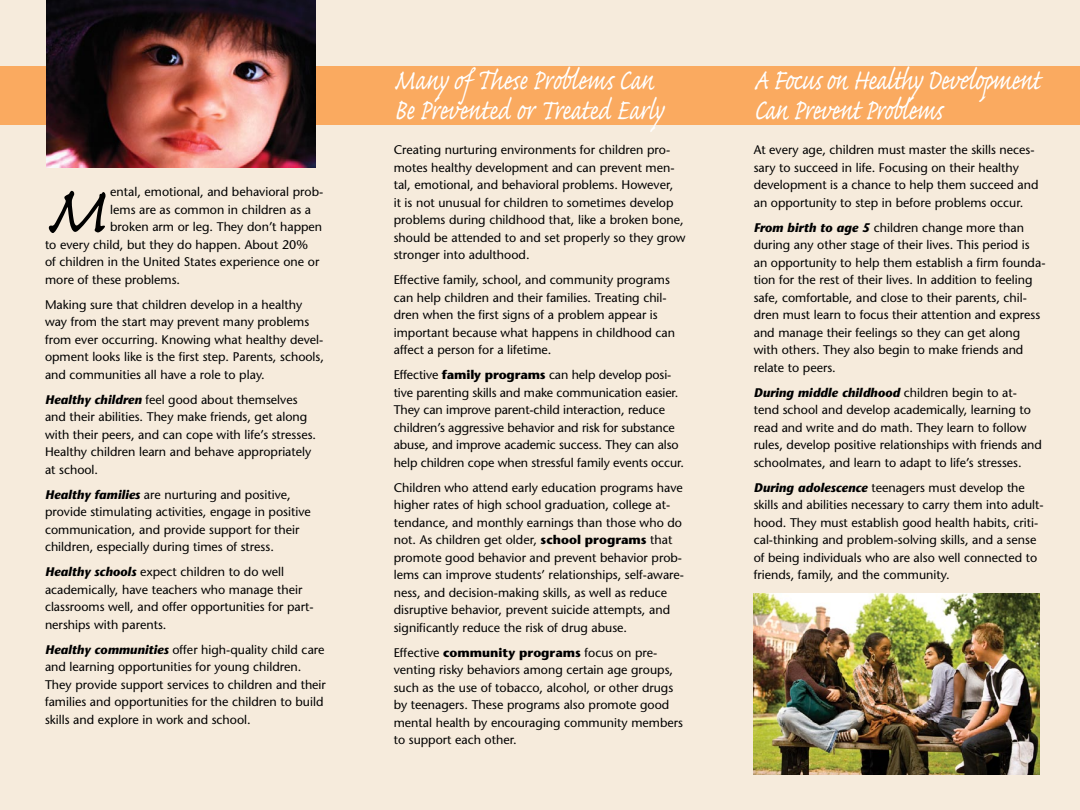
<style>
.page{position:relative;width:1080px;height:810px;background:#f6ebdc}
.page>*{position:absolute;margin:0;border:0;box-sizing:border-box;transform-origin:0 0}
.t1{font:86.75px "Caflisch Script Pro";color:#000}
.t2{font:37.5px/30px "Caflisch Script Pro";letter-spacing:-.025em;color:#fff;scale:.8 1}
.t3{font:12.5px/17.5px "Stone Sans";color:#000}
.s1{font-weight:700;font-style:italic}
.s2{font-weight:700}
</style>
<div class="page">
<div style="left:0;top:67px;width:1080px;height:58px;background:#faaa60"></div>
<img style="left:46px;top:0;width:270px;height:168px">
<img style="left:754px;top:593px;width:286px;height:181px">
<h1 class="t1" style="left:45px;top:166px;width:59px">M</h1>
<p class="t3" style="left:110px;top:183px;width:215px">ental, emotional, and behavioral prob-</p>
<p class="t3" style="left:110px;top:201px;width:202px">lems are as common in children as a</p>
<p class="t3" style="left:110px;top:218px;width:214px">broken arm or leg. They don’t happen</p>
<p class="t3" style="left:45px;top:236px;width:264px">to every child, but they do happen. About 20%</p>
<p class="t3" style="left:45px;top:253px;width:276px">of children in the United States experience one or</p>
<p class="t3" style="left:45px;top:271px;width:137px">more of these problems.</p>
<p class="t3" style="left:45px;top:296px;width:281px">Making sure that children develop in a healthy way from the start may prevent many problems from ever occurring. Knowing what healthy devel&shy;opment looks like is the first step. Parents, schools, and communities all have a role to play.</p>
<p class="t3" style="left:45px;top:391px;width:273px"><span class="s1">Healthy children</span> feel good about themselves and their abilities. They make friends, get along with their peers, and can cope with life’s stresses.<br>Healthy children learn and behave appropriately at school.</p>
<p class="t3" style="left:45px;top:486px;width:267px"><span class="s1">Healthy families</span> are nurturing and positive, provide stimulating activities, engage in positive communication, and provide support for their children, especially during times of stress.</p>
<p class="t3" style="left:45px;top:563px;width:270px"><span class="s1">Healthy schools</span> expect children to do well academically, have teachers who manage their classrooms well, and offer opportunities for part&shy;nerships with parents.</p>
<p class="t3" style="left:45px;top:641px;width:282px"><span class="s1">Healthy communities</span> offer high-quality child care and learning opportunities for young children.<br>They provide support services to children and their families and opportunities for the children to build skills and explore in work and school.</p>
<h2 class="t2" style="left:394px;top:69px;width:339px">Many of These Problems Can<br>Be Prevented or Treated Early</h2>
<p class="t3" style="left:394px;top:141px;width:293px">Creating nurturing environments for children pro&shy;motes healthy development and can prevent men&shy;tal, emotional, and behavioral problems. However,<br>it is not unusual for children to sometimes develop problems during childhood that, like a broken bone, should be attended to and set properly so they grow stronger into adulthood.</p>
<p class="t3" style="left:394px;top:271px;width:283px">Effective family, school, and community programs can help children and their families. Treating chil&shy;dren when the first signs of a problem appear is important because what happens in childhood can affect a person for a lifetime.</p>
<p class="t3" style="left:394px;top:366px;width:292px">Effective <span class="s2">family programs</span> can help develop posi&shy;tive parenting skills and make communication easier.<br>They can improve parent-child interaction, reduce children’s aggressive behavior and risk for substance abuse, and improve academic success. They can also help children cope when stressful family events occur.</p>
<p class="t3" style="left:394px;top:478px;width:292px">Children who attend early education programs have higher rates of high school graduation, college at&shy;tendance, and monthly earnings than those who do not. As children get older, <span class="s2">school programs</span> that promote good behavior and prevent behavior prob&shy;lems can improve students’ relationships, self-aware&shy;ness, and decision-making skills, as well as reduce disruptive behavior, prevent suicide attempts, and significantly reduce the risk of drug abuse.</p>
<p class="t3" style="left:394px;top:643px;width:291px">Effective <span class="s2">community programs</span> focus on pre&shy;venting risky behaviors among certain age groups, such as the use of tobacco, alcohol, or other drugs by teenagers. These programs also promote good mental health by encouraging community members to support each other.</p>
<h2 class="t2" style="left:754px;top:69px;width:360px">A Focus on Healthy Development<br>Can Prevent Problems</h2>
<p class="t3" style="left:754px;top:141px;width:286px">At every age, children must master the skills neces&shy;sary to succeed in life. Focusing on their healthy development is a chance to help them succeed and an opportunity to step in before problems occur.</p>
<p class="t3" style="left:754px;top:218px;width:293px"><span class="s1">From birth to age 5</span> children change more than during any other stage of their lives. This period is an opportunity to help them establish a firm founda&shy;tion for the rest of their lives. In addition to feeling safe, comfortable, and close to their parents, chil&shy;dren must learn to focus their attention and express and manage their feelings so they can get along with others. They also begin to make friends and relate to peers.</p>
<p class="t3" style="left:754px;top:383px;width:290px"><span class="s1">During middle childhood</span> children begin to at&shy;tend school and develop academically, learning to read and write and do math. They learn to follow rules, develop positive relationships with friends and schoolmates, and learn to adapt to life’s stresses.</p>
<p class="t3" style="left:754px;top:478px;width:292px"><span class="s1">During adolescence</span> teenagers must develop the skills and abilities necessary to carry them into adult&shy;hood. They must establish good health habits, criti&shy;cal-thinking and problem-solving skills, and a sense of being individuals who are also well connected to friends, family, and the community.</p>
</div>
